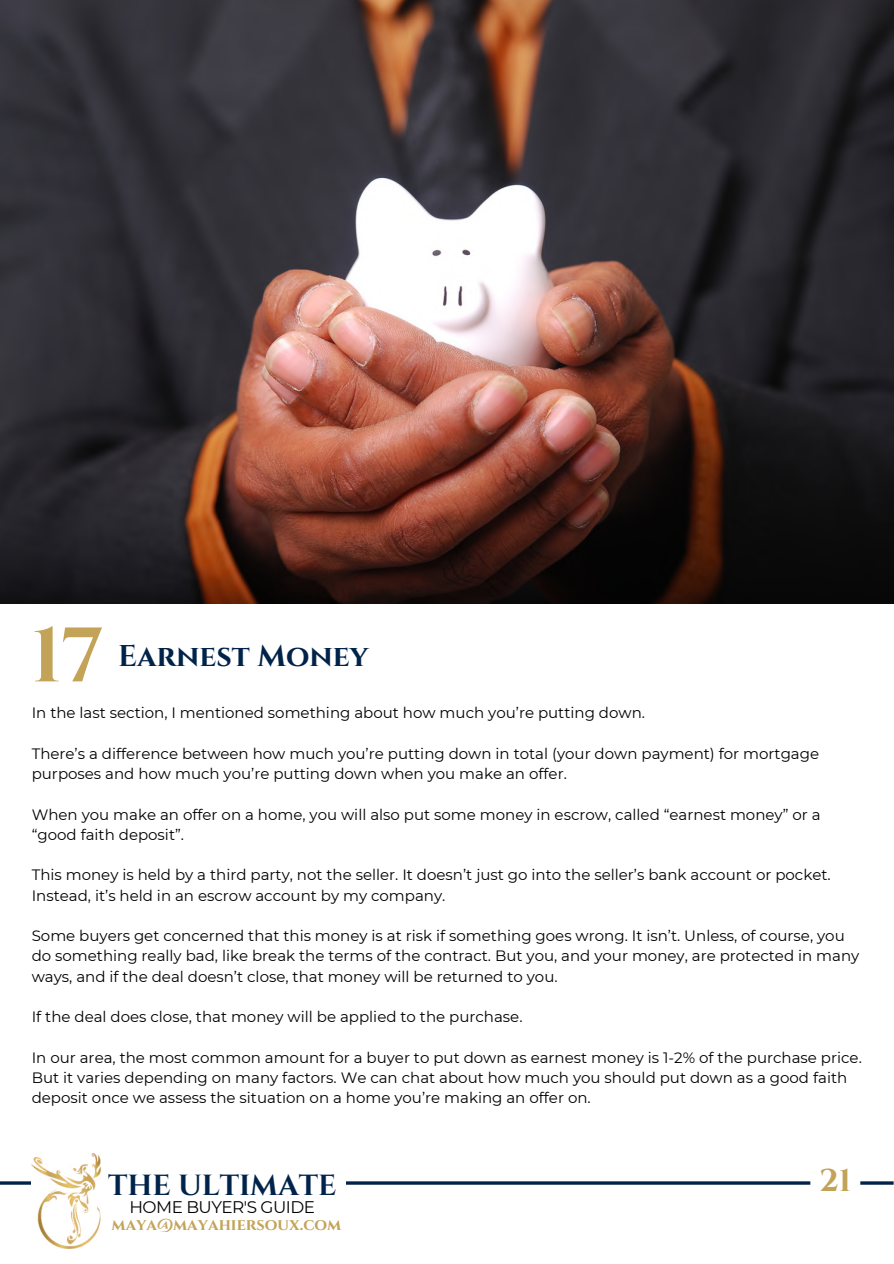
<style>
.page{position:relative;width:894px;height:1264px;background:#fff}
.page>*{position:absolute;margin:0;border:0;box-sizing:border-box;transform-origin:0 0}
.t1{font:700 77.1px "Cinzel";color:#c3a357}
.t2{font:700 31.5px "Cinzel";color:#c3a357}
.t3{font:700 30px "Cinzel";color:#002349}
.t4{font:700 29.1px "Cinzel";color:#002349}
.t5{font:16.8px "Montserrat";letter-spacing:-.03em;color:#000}
.t6{font:700 16.35px "Cinzel";color:#c3a357}
.t7{font:15px/20.2px "Montserrat";color:#000}
</style>
<div class="page">
<hr style="left:0;top:1181px;width:893px;height:3px;background:#002349">
<div style="left:31px;top:1153px;width:315px;height:95px;background:#fff"></div>
<img style="left:31px;top:1153px;width:71px;height:95px">
<img style="left:0;top:0;width:893px;height:603px">
<div style="left:810px;top:1156px;width:50px;height:51px;background:#fff;border-radius:13px"></div>
<h1 class="t1" style="left:31px;top:606px;width:74px">17</h1>
<h3 class="t3" style="left:118px;top:637px;width:252px">Earnest Money</h3>
<p class="t7" style="left:32px;top:702px;width:614px">In the last section, I mentioned something about how much you’re putting down.</p>
<p class="t7" style="left:32px;top:743px;width:788px">There’s a difference between how much you’re putting down in total (your down payment) for mortgage purposes and how much you’re putting down when you make an offer.</p>
<p class="t7" style="left:32px;top:804px;width:790px">When you make an offer on a home, you will also put some money in escrow, called “earnest money” or a “good faith deposit”.</p>
<p class="t7" style="left:32px;top:864px;width:800px">This money is held by a third party, not the seller. It doesn’t just go into the seller’s bank account or pocket.<br>Instead, it’s held in an escrow account by my company.</p>
<p class="t7" style="left:32px;top:925px;width:828px">Some buyers get concerned that this money is at risk if something goes wrong. It isn’t. Unless, of course, you do something really bad, like break the terms of the contract. But you, and your money, are protected in many ways, and if the deal doesn’t close, that money will be returned to you.</p>
<p class="t7" style="left:32px;top:1006px;width:492px">If the deal does close, that money will be applied to the purchase.</p>
<p class="t7" style="left:32px;top:1047px;width:831px">In our area, the most common amount for a buyer to put down as earnest money is 1-2% of the purchase price.<br>But it varies depending on many factors. We can chat about how much you should put down as a good faith deposit once we assess the situation on a home you’re making an offer on.</p>
<h3 class="t4" style="left:108px;top:1166px;width:230px">THE ULTIMATE</h3>
<p class="t5" style="left:129px;top:1196px;width:187px">HOME BUYER'S GUIDE</p>
<p class="t6" style="left:112px;top:1214px;width:231px">maya@mayahiersoux.com</p>
<h2 class="t2" style="left:819px;top:1160px;width:33px">21</h2>
</div>
